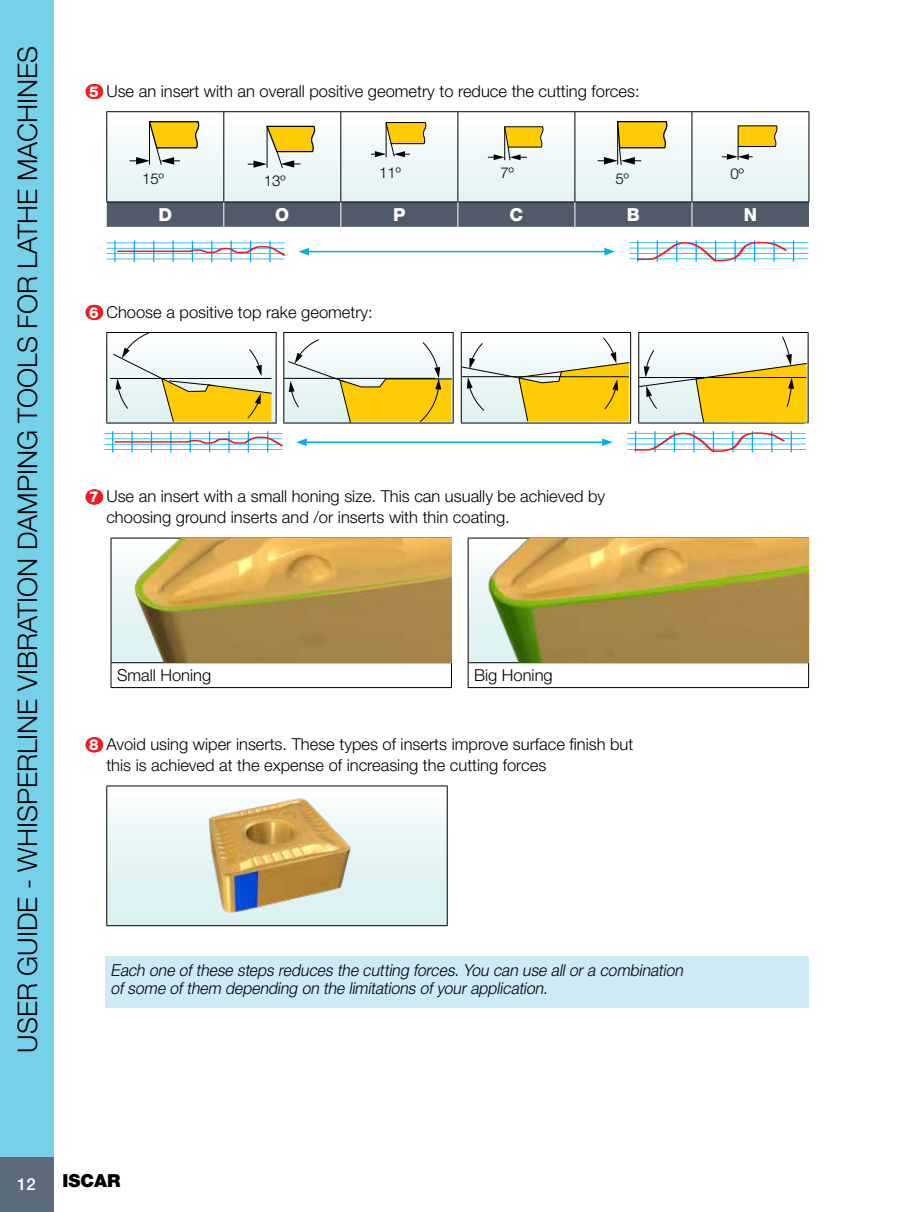
<style>
.page{position:relative;width:915px;height:1212px;background:#fff}
.page>*{position:absolute;margin:0;border:0;box-sizing:border-box;transform-origin:0 0}
.t1{font:300 27px "Helvetica Neue LT Std";color:#000}
.t2{font:800 18px "Helvetica Neue LT Std";color:#fff}
.t3{font:900 18px "Helvetica Neue LT Std";color:#000}
.t4{font:300 16.5px/21px "Helvetica Neue LT Std";color:#000}
.t5{font:italic 300 16.5px/18px "Helvetica Neue LT Std";color:#000;scale:.95 1}
.t6{font:500 16.5px "Helvetica Neue LT Std";color:#fff}
.t7{font:300 15px "Helvetica Neue LT Std";color:#000}
.s1{font-family:"Helvetica Neue LTW1 G";font-weight:800;font-size:15px;color:#fff}
</style>
<div class="page">
<div style="left:0;top:1156px;width:54px;height:56px;background:#5b6b7b"></div>
<div style="left:0;top:0;width:54px;height:1157px;background:#75d0e9"></div>
<svg style="left:93px;top:84px;width:3px;height:15px"></svg>
<svg style="left:93px;top:305px;width:3px;height:15px"></svg>
<svg style="left:93px;top:489px;width:3px;height:15px"></svg>
<svg style="left:93px;top:737px;width:3px;height:15px"></svg>
<div style="left:105px;top:956px;width:703px;height:51px;background:#cdeaf5"></div>
<svg style="left:107px;top:112px;width:701px;height:90px"></svg>
<hr style="left:691px;top:112px;width:1px;height:90px;background:#000">
<hr style="left:574px;top:112px;width:1px;height:90px;background:#000">
<hr style="left:457px;top:112px;width:1px;height:90px;background:#000">
<hr style="left:340px;top:112px;width:1px;height:90px;background:#000">
<hr style="left:223px;top:112px;width:1px;height:90px;background:#000">
<hr style="left:691px;top:111px;width:118px;height:1px;background:#000">
<hr style="left:808px;top:112px;width:1px;height:90px;background:#000">
<hr style="left:574px;top:111px;width:117px;height:1px;background:#000">
<hr style="left:457px;top:111px;width:117px;height:1px;background:#000">
<hr style="left:341px;top:111px;width:116px;height:1px;background:#000">
<hr style="left:224px;top:111px;width:117px;height:1px;background:#000">
<hr style="left:106px;top:111px;width:118px;height:1px;background:#000">
<hr style="left:106px;top:112px;width:1px;height:90px;background:#000">
<hr style="left:691px;top:202px;width:118px;height:1px;background:#000">
<hr style="left:106px;top:202px;width:118px;height:1px;background:#000">
<svg style="left:107px;top:202px;width:701px;height:25px;background:#515a68"></svg>
<svg style="left:721px;top:125px;width:56px;height:35px"></svg>
<svg style="left:597px;top:120px;width:70px;height:46px"></svg>
<svg style="left:487px;top:126px;width:57px;height:35px"></svg>
<svg style="left:371px;top:121px;width:55px;height:37px"></svg>
<svg style="left:248px;top:125px;width:67px;height:44px"></svg>
<svg style="left:129px;top:120px;width:71px;height:45px"></svg>
<hr style="left:107px;top:243px;width:177px;height:1px;background:#00aeef">
<hr style="left:107px;top:248px;width:177px;height:1px;background:#00aeef">
<hr style="left:107px;top:253px;width:177px;height:1px;background:#00aeef">
<hr style="left:107px;top:259px;width:177px;height:1px;background:#00aeef">
<svg style="left:114px;top:241px;width:171px;height:21px"></svg>
<hr style="left:306px;top:251px;width:300px;height:1px;background:#00aeef">
<svg style="left:298px;top:248px;width:11px;height:7px"></svg>
<svg style="left:604px;top:248px;width:10px;height:7px"></svg>
<hr style="left:629px;top:242px;width:179px;height:1px;background:#00aeef">
<hr style="left:629px;top:248px;width:179px;height:1px;background:#00aeef">
<hr style="left:629px;top:253px;width:179px;height:1px;background:#00aeef">
<hr style="left:629px;top:259px;width:179px;height:1px;background:#00aeef">
<svg style="left:634px;top:240px;width:160px;height:22px"></svg>
<svg style="left:107px;top:332px;width:700px;height:91px"></svg>
<hr style="left:106px;top:332px;width:170px;height:1px;background:#000">
<hr style="left:106px;top:333px;width:1px;height:90px;background:#000">
<hr style="left:283px;top:332px;width:170px;height:1px;background:#000">
<hr style="left:460px;top:332px;width:170px;height:1px;background:#000">
<hr style="left:638px;top:332px;width:170px;height:1px;background:#000">
<hr style="left:807px;top:333px;width:1px;height:90px;background:#000">
<hr style="left:106px;top:423px;width:170px;height:1px;background:#000">
<hr style="left:283px;top:423px;width:170px;height:1px;background:#000">
<hr style="left:460px;top:423px;width:170px;height:1px;background:#000">
<hr style="left:638px;top:423px;width:170px;height:1px;background:#000">
<hr style="left:276px;top:333px;width:1px;height:90px;background:#000">
<hr style="left:283px;top:333px;width:1px;height:90px;background:#000">
<hr style="left:452px;top:333px;width:1px;height:90px;background:#000">
<hr style="left:460px;top:333px;width:1px;height:90px;background:#000">
<hr style="left:630px;top:333px;width:1px;height:90px;background:#000">
<hr style="left:638px;top:333px;width:1px;height:90px;background:#000">
<hr style="left:110px;top:378px;width:161px;height:1px;background:#000">
<svg style="left:112px;top:333px;width:160px;height:89px"></svg>
<hr style="left:284px;top:378px;width:151px;height:1px;background:#000">
<svg style="left:287px;top:339px;width:165px;height:84px"></svg>
<svg style="left:461px;top:338px;width:168px;height:83px"></svg>
<svg style="left:638px;top:336px;width:168px;height:87px"></svg>
<hr style="left:804px;top:423px;width:4px;height:39px;background:#fff">
<hr style="left:104px;top:433px;width:178px;height:1px;background:#00aeef">
<hr style="left:104px;top:439px;width:178px;height:1px;background:#00aeef">
<hr style="left:104px;top:444px;width:178px;height:1px;background:#00aeef">
<hr style="left:104px;top:449px;width:178px;height:1px;background:#00aeef">
<svg style="left:112px;top:431px;width:171px;height:21px"></svg>
<hr style="left:304px;top:441px;width:300px;height:2px;background:#00aeef">
<svg style="left:296px;top:438px;width:10px;height:8px"></svg>
<svg style="left:602px;top:438px;width:10px;height:8px"></svg>
<hr style="left:627px;top:433px;width:178px;height:1px;background:#00aeef">
<hr style="left:627px;top:438px;width:178px;height:1px;background:#00aeef">
<hr style="left:627px;top:444px;width:178px;height:1px;background:#00aeef">
<hr style="left:627px;top:449px;width:178px;height:1px;background:#00aeef">
<svg style="left:632px;top:431px;width:159px;height:21px"></svg>
<svg style="left:111px;top:663px;width:1px;height:24px"></svg>
<svg style="left:451px;top:663px;width:1px;height:24px"></svg>
<hr style="left:111px;top:687px;width:340px;height:1px;background:#000">
<svg style="left:467px;top:663px;width:1px;height:24px"></svg>
<hr style="left:467px;top:687px;width:341px;height:1px;background:#000">
<hr style="left:451px;top:538px;width:1px;height:124px;background:#000">
<hr style="left:111px;top:662px;width:340px;height:1px;background:#000">
<hr style="left:467px;top:538px;width:1px;height:124px;background:#000">
<hr style="left:807px;top:538px;width:1px;height:124px;background:#000">
<hr style="left:467px;top:662px;width:341px;height:1px;background:#000">
<img style="left:111px;top:538px;width:340px;height:124px">
<img style="left:468px;top:538px;width:339px;height:124px">
<div style="left:107px;top:786px;width:340px;height:140px;background:linear-gradient(to bottom,#fafdfd,#d8eff0)"></div>
<hr style="left:106px;top:785px;width:341px;height:1px;background:#000">
<hr style="left:106px;top:786px;width:1px;height:139px;background:#000">
<hr style="left:446px;top:786px;width:1px;height:139px;background:#000">
<hr style="left:106px;top:925px;width:341px;height:1px;background:#000">
<img style="left:155px;top:790px;width:217px;height:135px">
<h1 class="t1" style="left:11px;top:1053px;width:1008px;rotate:-90deg">USER GUIDE - WHISPERLINE VIBRATION DAMPING TOOLS FOR LATHE MACHINES</h1>
<p class="t4" style="left:89px;top:80px;width:551px"><span class="s1">5</span> Use an insert with an overall positive geometry to reduce the cutting forces:</p>
<p class="t7" style="left:379px;top:164px;width:23px">11º</p>
<p class="t7" style="left:500px;top:164px;width:15px">7º</p>
<p class="t7" style="left:730px;top:164px;width:15px">0º</p>
<p class="t7" style="left:142px;top:170px;width:23px">15º</p>
<p class="t7" style="left:264px;top:172px;width:23px">13º</p>
<p class="t2" style="left:158px;top:204px;width:15px">D</p>
<p class="t2" style="left:275px;top:204px;width:16px">O</p>
<p class="t2" style="left:393px;top:204px;width:14px">P</p>
<p class="t2" style="left:509px;top:204px;width:15px">C</p>
<p class="t2" style="left:626px;top:204px;width:14px">B</p>
<p class="t2" style="left:743px;top:204px;width:15px">N</p>
<p class="t7" style="left:615px;top:170px;width:15px">5º</p>
<p class="t4" style="left:89px;top:301px;width:285px"><span class="s1">6</span> Choose a positive top rake geometry:</p>
<p class="t4" style="left:106px;top:485px;width:500px;text-indent:-17px"><span class="s1">7</span> Use an insert with a small honing size. This can usually be achieved by choosing ground inserts and /or inserts with thin coating.</p>
<p class="t4" style="left:117px;top:664px;width:96px">Small Honing</p>
<p class="t4" style="left:474px;top:664px;width:80px">Big Honing</p>
<p class="t4" style="left:106px;top:733px;width:528px;text-indent:-17px"><span class="s1">8</span> Avoid using wiper inserts. These types of inserts improve surface finish but this is achieved at the expense of increasing the cutting forces</p>
<p class="t5" style="left:111px;top:961px;width:607px">Each one ofthese steps reduces the cutting forces.You can use allora combination ofsome ofthem depending on the limitations ofyourapplication.</p>
<p class="t6" style="left:17px;top:1174px;width:20px">12</p>
<p class="t3" style="left:63px;top:1170px;width:59px">ISCAR</p>
</div>
